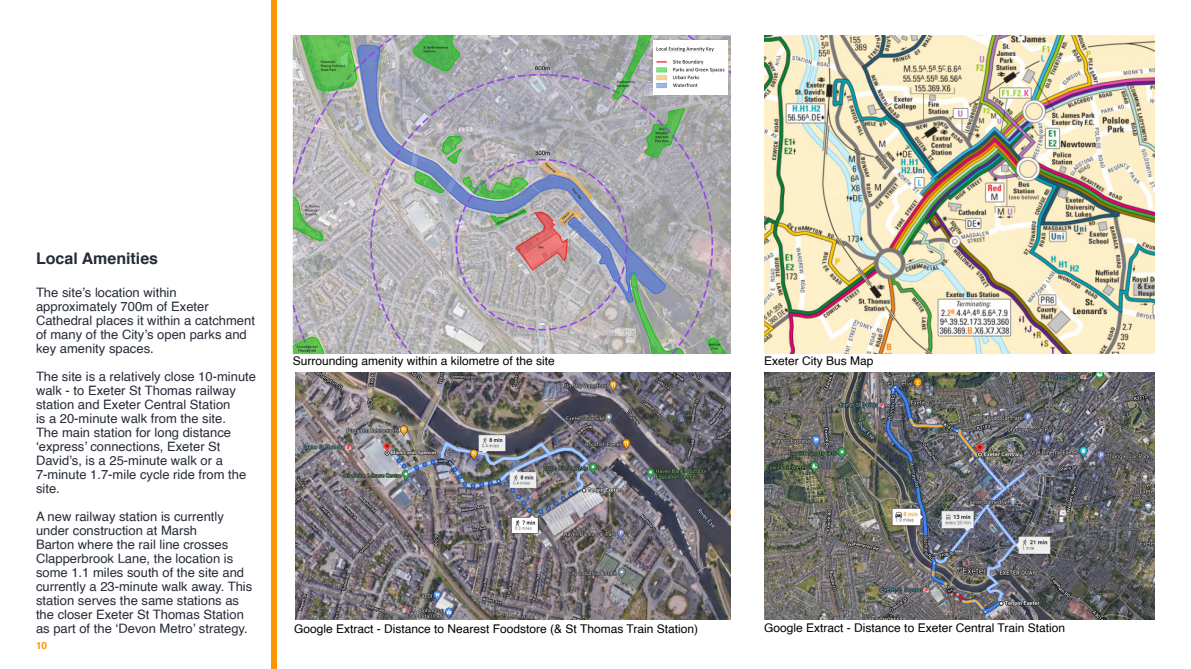
<style>
.page{position:relative;width:1191px;height:669px;background:#fff}
.page>*{position:absolute;margin:0;border:0;box-sizing:border-box;transform-origin:0 0}
.t1{font:700 16px "Helvetica";color:#262b39}
.t2{font:13px/14px "Helvetica";color:#262b39}
.t3{font:12px "Helvetica";color:#000}
.t4{font:700 10px "Helvetica";color:#fb9500}
</style>
<div class="page">
<div style="left:272px;top:0;width:5px;height:669px;background:#fb9500"></div>
<img style="left:764px;top:36px;width:391px;height:318px">
<img style="left:764px;top:372px;width:390px;height:248px">
<img style="left:296px;top:372px;width:434px;height:248px">
<img style="left:293px;top:36px;width:437px;height:318px">
<img style="left:653px;top:40px;width:74px;height:54px">
<p class="t1" style="left:36px;top:245px;width:124px">Local Amenities</p>
<p class="t2" style="left:36px;top:286px;width:220px">The site’s location within approximately 700m of Exeter<br>Cathedral places it within a catchment of many of the City’s open parks and key amenity spaces.</p>
<p class="t2" style="left:36px;top:370px;width:222px">The site is a relatively close 10-minute walk - to Exeter St Thomas railway station and Exeter Central Station<br>is a 20-minute walk from the site.<br>The main station for long distance ‘express’ connections, Exeter St<br>David’s, is a 25-minute walk or a<br>7-minute 1.7-mile cycle ride from the site.</p>
<p class="t2" style="left:36px;top:510px;width:218px">A new railway station is currently under construction at Marsh<br>Barton where the rail line crosses Clapperbrook Lane, the location is some 1.1 miles south of the site and currently a 23-minute walk away. This station serves the same stations as the closer Exeter St Thomas Station as part of the ‘Devon Metro’ strategy.</p>
<p class="t4" style="left:36px;top:638px;width:13px">10</p>
<p class="t3" style="left:293px;top:352px;width:264px">Surrounding amenity within a kilometre of the site</p>
<p class="t3" style="left:764px;top:352px;width:111px">Exeter City Bus Map</p>
<p class="t3" style="left:294px;top:619px;width:405px">Google Extract - Distance to Nearest Foodstore (&amp; St Thomas Train Station)</p>
<p class="t3" style="left:764px;top:619px;width:302px">Google Extract - Distance to Exeter Central Train Station</p>
</div>
